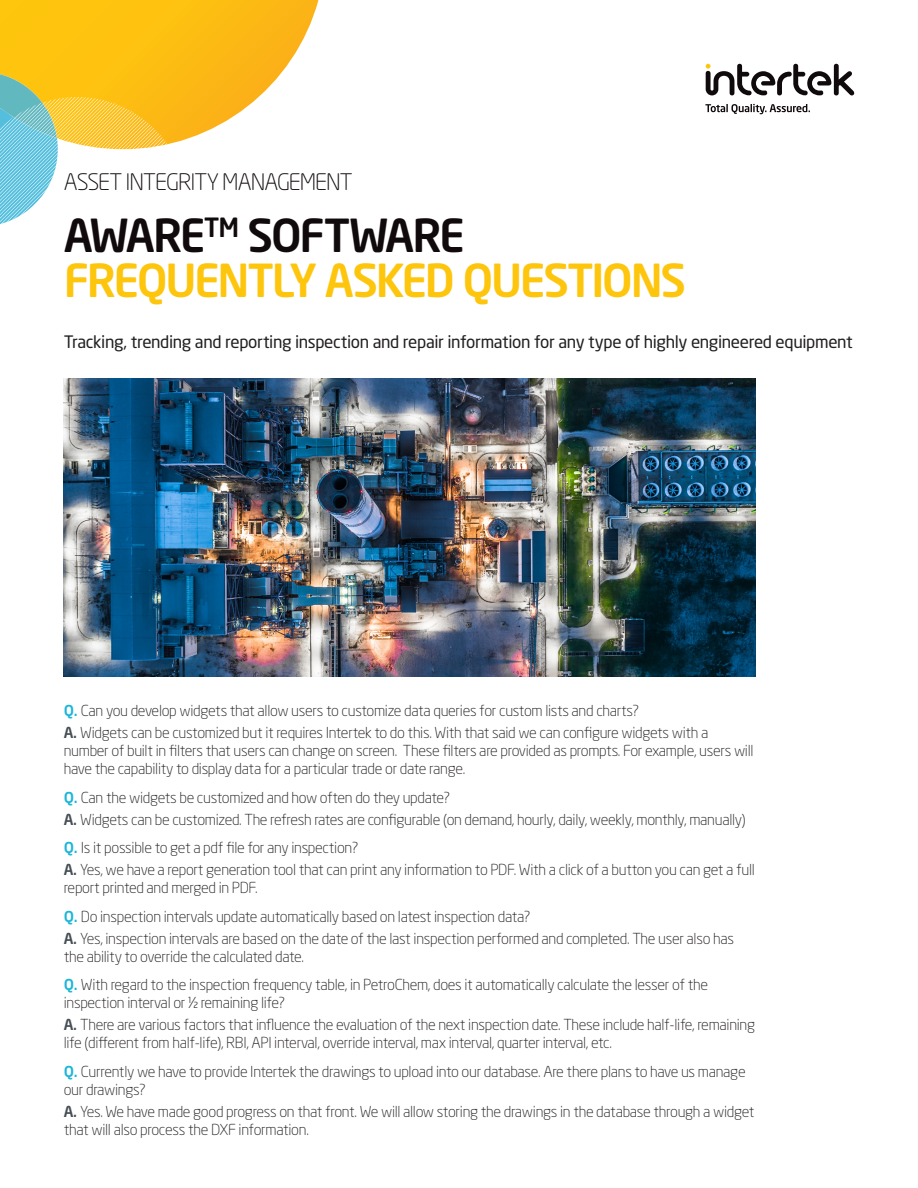
<style>
.page{position:relative;width:918px;height:1188px;background:#fff}
.page>*{position:absolute;margin:0;border:0;box-sizing:border-box;transform-origin:0 0}
.Paragraph_Style_1{font:500 45px/45px "Neo Sans Std";letter-spacing:-.05em;color:#fec50d}
.Paragraph_Style_1-2{font:300 22.5px "Neo Sans Std";letter-spacing:-.045em;color:#110a0c}
.Paragraph_Style_1-3{font:16.95px "Neo Sans Std";letter-spacing:-.025em;color:#231f20}
.Body_Text{font:300 15px/18px "Neo Sans Std";letter-spacing:-.02em;color:#231f20}
.s1{color:#110a0c}
.s2{font-weight:500;color:#1cb6d8}
.s3{font-weight:500;color:#464e55}
</style>
<div class="page">
<svg style="left:705px;top:104px;width:105px;height:10px"></svg>
<svg style="left:706px;top:64px;width:148px;height:31px"></svg>
<svg style="left:0;top:0;width:318px;height:139px"></svg>
<svg style="left:0;top:73px;width:187px;height:151px"></svg>
<img style="left:64px;top:378px;width:692px;height:299px">
<p class="Paragraph_Style_1-2" style="left:64px;top:169px;width:291px">ASSET INTEGRITY MANAGEMENT</p>
<p class="Paragraph_Style_1" style="left:64px;top:212px;width:624px"><span class="s1">AWARE</span><sup>TM</sup> <span class="s1">SOFTWARE<br></span>FREQUENTLY ASKED QUESTIONS</p>
<p class="Paragraph_Style_1-3" style="left:64px;top:332px;width:790px">Tracking, trending and reporting inspection and repair information for any type of highly engineered equipment</p>
<p class="Body_Text" style="left:64px;top:701px;width:577px"><span class="s2">Q.</span> Can you develop widgets that allow users to customize data queries for custom lists and charts?</p>
<p class="Body_Text" style="left:64px;top:724px;width:691px"><span class="s3">A.</span> Widgets can be customized but it requires Intertek to do this. With that said we can configure widgets with a number of built in filters that users can change on screen. These filters are provided as prompts. For example, users will have the capability to display data for a particular trade or date range.</p>
<p class="Body_Text" style="left:64px;top:788px;width:388px"><span class="s2">Q.</span> Can the widgets be customized and how often do they update?</p>
<p class="Body_Text" style="left:64px;top:810px;width:684px"><span class="s3">A.</span> Widgets can be customized. The refresh rates are configurable (on demand, hourly, daily, weekly, monthly, manually)</p>
<p class="Body_Text" style="left:64px;top:838px;width:296px"><span class="s2">Q.</span> Is it possible to get a pdf file for any inspection?</p>
<p class="Body_Text" style="left:64px;top:861px;width:693px"><span class="s3">A.</span> Yes, we have a report generation tool that can print any information to PDF. With a click of a button you can get a full report printed and merged in PDF.</p>
<p class="Body_Text" style="left:64px;top:907px;width:468px"><span class="s2">Q.</span> Do inspection intervals update automatically based on latest inspection data?</p>
<p class="Body_Text" style="left:64px;top:929px;width:672px"><span class="s3">A.</span> Yes, inspection intervals are based on the date of the last inspection performed and completed. The user also has the ability to override the calculated date.</p>
<p class="Body_Text" style="left:64px;top:975px;width:646px"><span class="s2">Q.</span> With regard to the inspection frequency table, in PetroChem, does it automatically calculate the lesser of the inspection interval or ½ remaining life?</p>
<p class="Body_Text" style="left:64px;top:1016px;width:693px"><span class="s3">A.</span> There are various factors that influence the evaluation of the next inspection date. These include half-life, remaining life (different from half-life), RBI, API interval, override interval, max interval, quarter interval, etc.</p>
<p class="Body_Text" style="left:64px;top:1062px;width:683px"><span class="s2">Q.</span> Currently we have to provide Intertek the drawings to upload into our database. Are there plans to have us manage our drawings?</p>
<p class="Body_Text" style="left:64px;top:1102px;width:692px"><span class="s3">A.</span> Yes. We have made good progress on that front. We will allow storing the drawings in the database through a widget that will also process the DXF information.</p>
</div>
